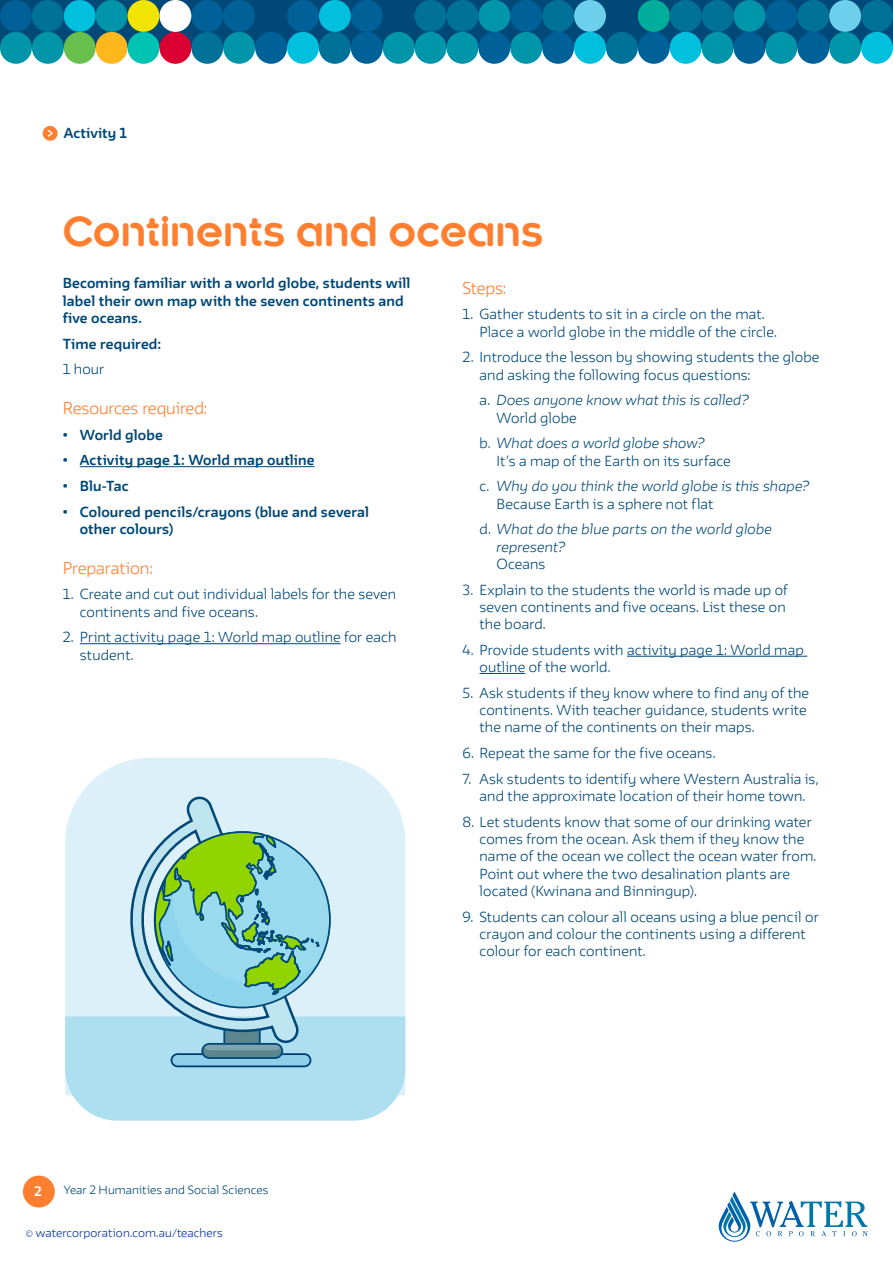
<style>
.page{position:relative;width:893px;height:1263px;background:#fff}
.page>*{position:absolute;margin:0;border:0;box-sizing:border-box;transform-origin:0 0}
.t1{font:700 39px "FWT Kroppen Round";color:#ff7f30}
.t2{font:300 15px "FWT Irma Round";letter-spacing:-.005em;color:#ff7f30}
.t3{font:300 12.75px/17.2px "FWT Irma Round";letter-spacing:.015em;color:#004877}
.t4{font:700 12.75px/17.2px "FWT Irma Round";letter-spacing:.015em;color:#004877}
.t5{font:italic 300 12.75px/17.2px "FWT Irma Round";letter-spacing:.01em;color:#004877}
.t6{font:700 12px "FWT Irma Round";color:#fff}
.t7{font:300 10.5px "FWT Irma Round";letter-spacing:.01em;color:#0033a1}
.t8{font:300 10.5px "FWT Irma Round";letter-spacing:.01em;color:#004877}
.s1{font-style:normal}
.s2{font-style:italic}
</style>
<div class="page">
<svg style="left:719px;top:1191px;width:148px;height:51px"></svg>
<div style="left:0;top:0;width:893px;height:48px;background:#004877"></div>
<div style="left:223px;top:32px;width:32px;height:32px;background:#0095a9;border-radius:50%"></div>
<div style="left:287px;top:32px;width:32px;height:32px;background:#00c0de;border-radius:50%"></div>
<div style="left:319px;top:32px;width:32px;height:32px;background:#007197;border-radius:50%"></div>
<div style="left:255px;top:32px;width:32px;height:32px;background:#006098;border-radius:50%"></div>
<div style="left:191px;top:32px;width:32px;height:32px;background:#007197;border-radius:50%"></div>
<div style="left:351px;top:0;width:32px;height:32px;background:#006098;border-radius:50%"></div>
<div style="left:287px;top:0;width:32px;height:32px;background:#006098;border-radius:50%"></div>
<div style="left:191px;top:0;width:32px;height:32px;background:#006098;border-radius:50%"></div>
<div style="left:223px;top:0;width:32px;height:32px;background:#006098;border-radius:50%"></div>
<div style="left:319px;top:0;width:32px;height:32px;background:#00c0de;border-radius:50%"></div>
<div style="left:64px;top:32px;width:32px;height:32px;background:#68bf4b;border-radius:50%"></div>
<div style="left:64px;top:0;width:32px;height:32px;background:#00c0de;border-radius:50%"></div>
<div style="left:0;top:32px;width:32px;height:32px;background:#0095a9;border-radius:50%"></div>
<div style="left:383px;top:32px;width:32px;height:32px;background:#0095a9;border-radius:50%"></div>
<div style="left:32px;top:32px;width:32px;height:32px;background:#0095a9;border-radius:50%"></div>
<div style="left:32px;top:0;width:32px;height:32px;background:#007197;border-radius:50%"></div>
<div style="left:0;top:0;width:32px;height:32px;background:#006098;border-radius:50%"></div>
<div style="left:351px;top:32px;width:32px;height:32px;background:#006098;border-radius:50%"></div>
<div style="left:96px;top:0;width:32px;height:32px;background:#0095a9;border-radius:50%"></div>
<div style="left:159px;top:32px;width:32px;height:32px;background:#da0032;border-radius:50%"></div>
<div style="left:96px;top:32px;width:32px;height:32px;background:#ffb71e;border-radius:50%"></div>
<div style="left:159px;top:0;width:32px;height:32px;background:#fff;border-radius:50%"></div>
<div style="left:128px;top:0;width:31px;height:32px;background:#f1e400;border-radius:50%"></div>
<div style="left:128px;top:32px;width:31px;height:32px;background:#00c3b4;border-radius:50%"></div>
<div style="left:415px;top:0;width:31px;height:32px;background:#007197;border-radius:50%"></div>
<div style="left:415px;top:32px;width:31px;height:32px;background:#0095a9;border-radius:50%"></div>
<div style="left:638px;top:32px;width:32px;height:32px;background:#006098;border-radius:50%"></div>
<div style="left:510px;top:32px;width:32px;height:32px;background:#0095a9;border-radius:50%"></div>
<div style="left:542px;top:32px;width:32px;height:32px;background:#006098;border-radius:50%"></div>
<div style="left:478px;top:0;width:32px;height:32px;background:#0095a9;border-radius:50%"></div>
<div style="left:446px;top:32px;width:32px;height:32px;background:#0095a9;border-radius:50%"></div>
<div style="left:478px;top:32px;width:32px;height:32px;background:#006098;border-radius:50%"></div>
<div style="left:542px;top:0;width:32px;height:32px;background:#007197;border-radius:50%"></div>
<div style="left:574px;top:0;width:32px;height:32px;background:#6ccfeb;border-radius:50%"></div>
<div style="left:510px;top:0;width:32px;height:32px;background:#006098;border-radius:50%"></div>
<div style="left:446px;top:0;width:32px;height:32px;background:#007197;border-radius:50%"></div>
<div style="left:574px;top:32px;width:32px;height:32px;background:#00c0de;border-radius:50%"></div>
<div style="left:606px;top:32px;width:32px;height:32px;background:#007197;border-radius:50%"></div>
<div style="left:638px;top:0;width:32px;height:32px;background:#00ae9b;border-radius:50%"></div>
<div style="left:670px;top:0;width:32px;height:32px;background:#007197;border-radius:50%"></div>
<div style="left:670px;top:32px;width:32px;height:32px;background:#00c0de;border-radius:50%"></div>
<div style="left:765px;top:32px;width:32px;height:32px;background:#0095a9;border-radius:50%"></div>
<div style="left:797px;top:32px;width:32px;height:32px;background:#006098;border-radius:50%"></div>
<div style="left:733px;top:0;width:32px;height:32px;background:#0095a9;border-radius:50%"></div>
<div style="left:702px;top:32px;width:31px;height:32px;background:#0095a9;border-radius:50%"></div>
<div style="left:733px;top:32px;width:32px;height:32px;background:#006098;border-radius:50%"></div>
<div style="left:797px;top:0;width:32px;height:32px;background:#007197;border-radius:50%"></div>
<div style="left:829px;top:0;width:32px;height:32px;background:#6ccfeb;border-radius:50%"></div>
<div style="left:765px;top:0;width:32px;height:32px;background:#006098;border-radius:50%"></div>
<div style="left:702px;top:0;width:31px;height:32px;background:#007197;border-radius:50%"></div>
<div style="left:861px;top:32px;width:32px;height:32px;background:#00c0de;border-radius:50%"></div>
<div style="left:861px;top:0;width:32px;height:32px;background:#007197;border-radius:50%"></div>
<div style="left:829px;top:32px;width:32px;height:32px;background:#0095a9;border-radius:50%"></div>
<hr style="left:80px;top:466px;width:234px;height:1px;background:#004877">
<hr style="left:80px;top:643px;width:261px;height:1px;background:#004877">
<hr style="left:627px;top:656px;width:180px;height:1px;background:#004877">
<hr style="left:480px;top:673px;width:45px;height:1px;background:#004877">
<div style="left:23px;top:1175px;width:32px;height:32px;background:#ff7f30;border-radius:50%"></div>
<svg style="left:43px;top:126px;width:15px;height:15px"></svg>
<svg style="left:79px;top:758px;width:312px;height:38px;background:#e0f1f9"></svg>
<svg style="left:65px;top:796px;width:340px;height:325px;background:#b2dbde"></svg>
<p class="t4" style="left:64px;top:123px;width:65px">Activity 1</p>
<h1 class="t1" style="left:63px;top:209px;width:482px">Continents and oceans</h1>
<p class="t4" style="left:63px;top:274px;width:349px">Becoming familiar with a world globe, students will label their own map with the seven continents and five oceans.</p>
<p class="t4" style="left:63px;top:334px;width:100px">Time required:</p>
<p class="t3" style="left:63px;top:360px;width:43px">1 hour</p>
<p class="t2" style="left:63px;top:396px;width:146px">Resources required:</p>
<p class="t4" style="left:63px;top:425px;width:101px">• World globe</p>
<p class="t4" style="left:63px;top:451px;width:253px">• Activity page 1: World map outline</p>
<p class="t4" style="left:63px;top:477px;width:67px">• Blu-Tac</p>
<p class="t4" style="left:80px;top:502px;width:291px;text-indent:-17px">• Coloured pencils/crayons (blue and several other colours)</p>
<p class="t2" style="left:63px;top:556px;width:92px">Preparation:</p>
<p class="t3" style="left:80px;top:585px;width:318px;text-indent:-17px">1. Create and cut out individual labels for the seven continents and five oceans.</p>
<p class="t3" style="left:80px;top:628px;width:318px;text-indent:-17px">2. Print activity page 1: World map outline for each student.</p>
<p class="t2" style="left:463px;top:276px;width:45px">Steps:</p>
<p class="t3" style="left:480px;top:305px;width:299px;text-indent:-17px">1. Gather students to sit in a circle on the mat.<br>Place a world globe in the middle of the circle.</p>
<p class="t3" style="left:480px;top:348px;width:341px;text-indent:-17px">2. Introduce the lesson by showing students the globe and asking the following focus questions:</p>
<p class="t5" style="left:497px;top:391px;width:254px;text-indent:-17px"><span class="s1">a.</span> Does anyone know what this is called?<br><span class="s1">World globe</span></p>
<p class="t3" style="left:497px;top:434px;width:236px;text-indent:-17px">b. <span class="s2">What does a world globe show?<br></span>It’s a map of the Earth on its surface</p>
<p class="t5" style="left:497px;top:477px;width:314px;text-indent:-17px"><span class="s1">c.</span> Why do you think the world globe is this shape?<br><span class="s1">Because Earth is a sphere not flat</span></p>
<p class="t5" style="left:497px;top:520px;width:277px;text-indent:-17px"><span class="s1">d.</span> What do the blue parts on the world globe represent?</p>
<p class="t3" style="left:497px;top:554px;width:50px">Oceans</p>
<p class="t3" style="left:480px;top:580px;width:309px;text-indent:-17px">3. Explain to the students the world is made up of seven continents and five oceans. List these on the board.</p>
<p class="t3" style="left:480px;top:640px;width:326px;text-indent:-17px">4. Provide students with activity page 1: World map outline of the world.</p>
<p class="t3" style="left:480px;top:683px;width:331px;text-indent:-17px">5. Ask students if they know where to find any of the continents. With teacher guidance, students write the name of the continents on their maps.</p>
<p class="t3" style="left:463px;top:743px;width:255px">6. Repeat the same for the five oceans.</p>
<p class="t3" style="left:463px;top:769px;width:358px;text-align:center">7. Ask students to identify where Western Australia is, and the approximate location of their home town.</p>
<p class="t3" style="left:480px;top:812px;width:338px;text-indent:-17px">8. Let students know that some of our drinking water comes from the ocean. Ask them if they know the name of the ocean we collect the ocean water from.<br>Point out where the two desalination plants are located (Kwinana and Binningup).</p>
<p class="t3" style="left:480px;top:907px;width:341px;text-indent:-17px">9. Students can colour all oceans using a blue pencil or crayon and colour the continents using a different colour for each continent.</p>
<p class="t6" style="left:34px;top:1182px;width:9px">2</p>
<p class="t8" style="left:64px;top:1182px;width:206px">Year 2 Humanities and Social Sciences</p>
<p class="t7" style="left:26px;top:1225px;width:199px">© watercorporation.com.au/teachers</p>
</div>
